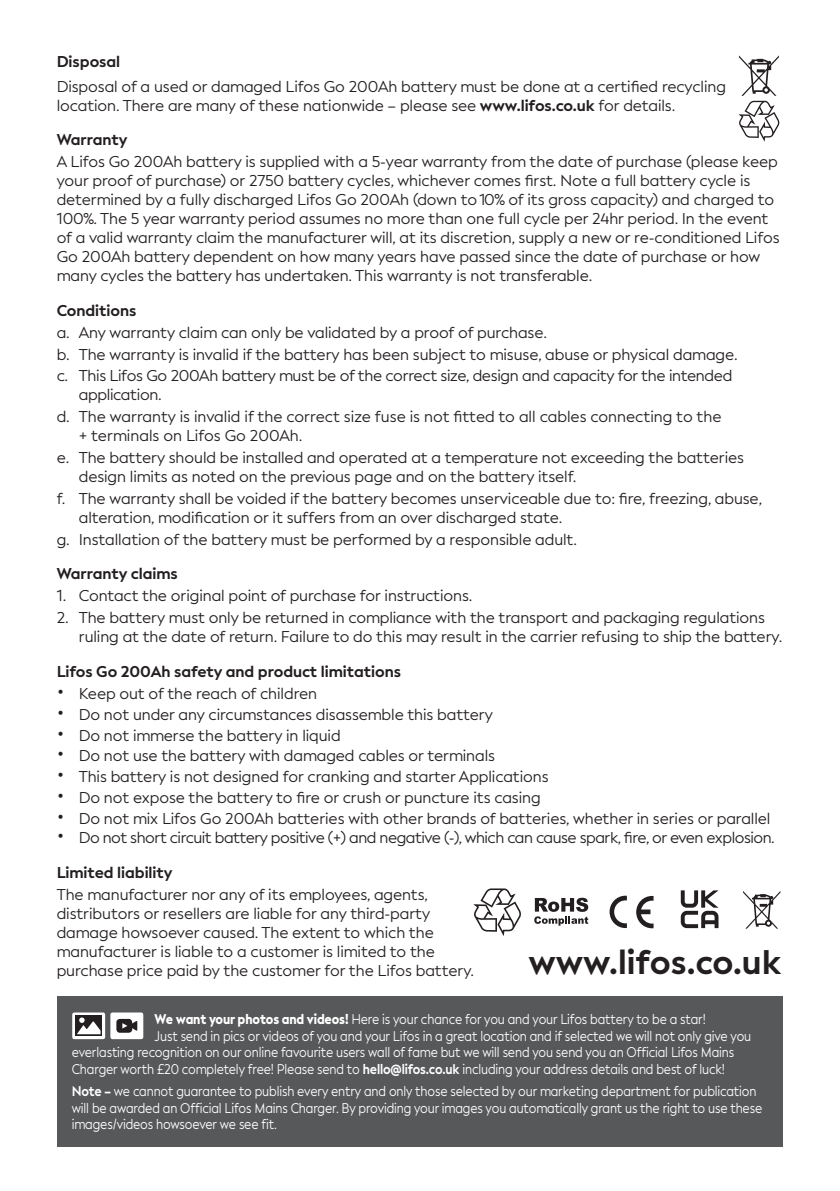
<style>
.page{position:relative;width:840px;height:1191px;background:#fff}
.page>*{position:absolute;margin:0;border:0;box-sizing:border-box;transform-origin:0 0}
.t1{font:700 34px "Facundo";color:#231f20}
.t2{font:15.6px/19px "Facundo";letter-spacing:-.005em;color:#231f20}
.t3{font:700 15.6px "Facundo";letter-spacing:-.005em;color:#231f20}
.t4{font:15.6px "Facundo";letter-spacing:-.03em;color:#231f20}
.No_Spacing{font:14px/16.6px "Facundo";letter-spacing:-.01em;color:#fff;scale:.88 1}
.s1{font-weight:700}
.s2{font-size:22px}
.s3{font-weight:900}
</style>
<div class="page">
<svg style="left:738px;top:55px;width:42px;height:87px"></svg>
<div style="left:57px;top:996px;width:725px;height:150px;background:#57585a"></div>
<div style="left:72px;top:1012px;width:33px;height:27px;background:#fff;border-radius:2px"></div>
<svg style="left:75px;top:1015px;width:27px;height:21px"></svg>
<svg style="left:77px;top:1017px;width:23px;height:17px"></svg>
<div style="left:110px;top:1012px;width:33px;height:27px;background:#fff;border-radius:2px"></div>
<svg style="left:116px;top:1019px;width:21px;height:13px"></svg>
<svg style="left:743px;top:891px;width:37px;height:37px"></svg>
<svg style="left:609px;top:895px;width:44px;height:33px"></svg>
<svg style="left:534px;top:897px;width:54px;height:28px"></svg>
<svg style="left:680px;top:890px;width:38px;height:38px"></svg>
<svg style="left:473px;top:888px;width:48px;height:48px"></svg>
<p class="t3" style="left:57px;top:52px;width:65px">Disposal</p>
<p class="t2" style="left:57px;top:77px;width:670px">Disposal of a used or damaged Lifos Go 200Ah battery must be done at a certified recycling location. There are many of these nationwide – please see <span class="s1">www.lifos.co.uk</span> for details.</p>
<p class="t3" style="left:57px;top:130px;width:72px">Warranty</p>
<p class="t2" style="left:57px;top:152px;width:724px">A Lifos Go 200Ah battery is supplied with a 5-year warranty from the date of purchase (please keep your proof of purchase) or 2750 battery cycles, whichever comes first. Note a full battery cycle is determined by a fully discharged Lifos Go 200Ah (down to 10% of its gross capacity) and charged to 100%. The 5 year warranty period assumes no more than one full cycle per 24hr period. In the event of a valid warranty claim the manufacturer will, at its discretion, supply a new or re-conditioned Lifos Go 200Ah battery dependent on how many years have passed since the date of purchase or how many cycles the battery has undertaken. This warranty is not transferable.</p>
<p class="t3" style="left:57px;top:301px;width:81px">Conditions</p>
<p class="t2" style="left:57px;top:323px;width:491px">a. Any warranty claim can only be validated by a proof of purchase.</p>
<p class="t2" style="left:57px;top:345px;width:682px">b. The warranty is invalid if the battery has been subject to misuse, abuse or physical damage.</p>
<p class="t2" style="left:79px;top:366px;width:654px;text-indent:-22px">c. This Lifos Go 200Ah battery must be of the correct size, design and capacity for the intended application.</p>
<p class="t2" style="left:79px;top:407px;width:644px;text-indent:-22px">d. The warranty is invalid if the correct size fuse is not fitted to all cables connecting to the + terminals on Lifos Go 200Ah.</p>
<p class="t2" style="left:79px;top:448px;width:666px;text-indent:-22px">e. The battery should be installed and operated at a temperature not exceeding the batteries design limits as noted on the previous page and on the battery itself.</p>
<p class="t2" style="left:79px;top:489px;width:684px;text-indent:-22px">f. The warranty shall be voided if the battery becomes unserviceable due to: fire, freezing, abuse, alteration, modification or it suffers from an over discharged state.</p>
<p class="t2" style="left:57px;top:530px;width:521px">g. Installation of the battery must be performed by a responsible adult.</p>
<p class="t3" style="left:57px;top:564px;width:122px">Warranty claims</p>
<p class="t2" style="left:57px;top:586px;width:417px">1. Contact the original point of purchase for instructions.</p>
<p class="t2" style="left:79px;top:608px;width:704px;text-indent:-22px">2. The battery must only be returned in compliance with the transport and packaging regulations ruling at the date of return. Failure to do this may result in the carrier refusing to ship the battery.</p>
<p class="t3" style="left:57px;top:661px;width:345px">Lifos Go 200Ah safety and product limitations</p>
<p class="t2" style="left:57px;top:684px;width:262px"><span class="s2">•</span> Keep out of the reach of children</p>
<p class="t2" style="left:57px;top:705px;width:437px"><span class="s2">•</span> Do not under any circumstances disassemble this battery</p>
<p class="t2" style="left:57px;top:726px;width:285px"><span class="s2">•</span> Do not immerse the battery in liquid</p>
<p class="t2" style="left:57px;top:746px;width:439px"><span class="s2">•</span> Do not use the battery with damaged cables or terminals</p>
<p class="t2" style="left:57px;top:767px;width:493px"><span class="s2">•</span> This battery is not designed for cranking and starter Applications</p>
<p class="t2" style="left:57px;top:788px;width:485px"><span class="s2">•</span> Do not expose the battery to fire or crush or puncture its casing</p>
<p class="t2" style="left:57px;top:809px;width:714px"><span class="s2">•</span> Do not mix Lifos Go 200Ah batteries with other brands of batteries, whether in series or parallel</p>
<p class="t4" style="left:57px;top:829px;width:719px"><span class="s2">•</span> Do not short circuit battery positive (+) and negative (-), which can cause spark, fire, or even explosion.</p>
<p class="t3" style="left:57px;top:862px;width:117px">Limited liability</p>
<p class="t2" style="left:57px;top:885px;width:419px">The manufacturer nor any of its employees, agents, distributors or resellers are liable for any third-party damage howsoever caused. The extent to which the manufacturer is liable to a customer is limited to the purchase price paid by the customer for the Lifos battery.</p>
<p class="No_Spacing" style="left:154px;top:1011px;width:627px"><span class="s3">We want your photos and videos!</span> Here is your chance for you and your Lifos battery to be a star!</p>
<p class="No_Spacing" style="left:154px;top:1027px;width:679px">Just send in pics or videos of you and your Lifos in a great location and if selected we will not only give you</p>
<p class="No_Spacing" style="left:72px;top:1044px;width:753px">everlasting recognition on our online favourite users wall of fame but we will send you send you an Official Lifos Mains</p>
<p class="No_Spacing" style="left:72px;top:1061px;width:743px">Charger worth £20 completely free! Please send to <span class="s1">hello@lifos.co.uk</span> including your address details and best of luck!</p>
<p class="No_Spacing" style="left:72px;top:1083px;width:785px"><span class="s1">Note –</span> we cannot guarantee to publish every entry and only those selected by our marketing department for publication will be awarded an Official Lifos Mains Charger. By providing your images you automatically grant us the right to use these images/videos howsoever we see fit.</p>
<p class="t1" style="left:528px;top:940px;width:254px">www.lifos.co.uk</p>
</div>
